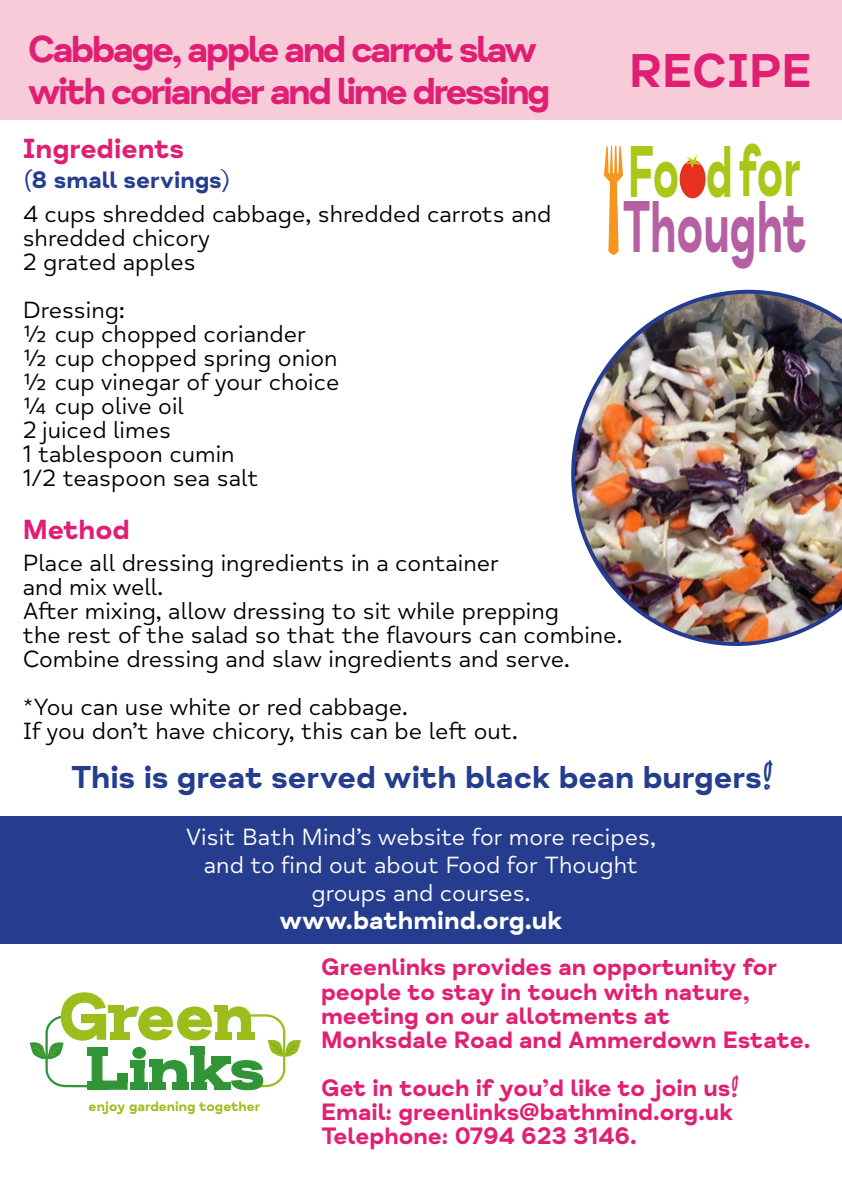
<style>
.page{position:relative;width:842px;height:1191px;background:#fff}
.page>*{position:absolute;margin:0;border:0;box-sizing:border-box;transform-origin:0 0}
.t1{font:700 74.2px "Mind Meridian";color:#a8c716;scale:.59 1}
.t2{font:700 74.2px "Mind Meridian";letter-spacing:-.005em;color:#b460a2;scale:.59 1}
.t3{font:700 66.8px "Mind Meridian";color:#9dbd1d}
.t4{font:700 59.4px "Mind Meridian";color:#319537;scale:1.17 1}
.t5{font:48px "Mind Meridian Display";color:#e01e74}
.t6{font:38px/42px "Mind Meridian Display";letter-spacing:-.07em;color:#e01e74}
.t7{font:32px "Mind Meridian Display";color:#253d8f}
.t8{font:28px "Mind Meridian Display";color:#e01e74}
.t9{font:26px "Mind Meridian Display";color:#fff}
.t10{font:24px/24px "Mind Meridian";color:#000}
.t11{font:24px/24px "Mind Meridian Display";color:#e12074}
.t12{font:24px/28px "Mind Meridian";color:#fff;text-align:center}
.t13{font:24px "Mind Meridian Display";color:#253d8f}
.t14{font:700 13.8px "Mind Meridian";color:#9dbd1d}
</style>
<div class="page">
<div style="left:0;top:816px;width:842px;height:128px;background:#263d8f"></div>
<div style="left:0;top:0;width:842px;height:119px;background:#f8cbd9"></div>
<div style="left:680px;top:160px;width:26px;height:38px;background:#e63121;border-radius:50%"></div>
<svg style="left:685px;top:155px;width:16px;height:13px"></svg>
<svg style="left:604px;top:146px;width:19px;height:109px"></svg>
<img style="left:571px;top:289px;width:271px;height:357px">
<svg style="left:30px;top:992px;width:271px;height:98px"></svg>
<h3 class="t6" style="left:28px;top:31px;width:524px">Cabbage, apple and carrot slaw with coriander and lime dressing</h3>
<p class="t8" style="left:23px;top:132px;width:163px">Ingredients</p>
<p class="t13" style="left:23px;top:165px;width:209px">(8 small servings)</p>
<p class="t10" style="left:23px;top:202px;width:530px">4 cups shredded cabbage, shredded carrots and shredded chicory<br>2 grated apples</p>
<p class="t10" style="left:23px;top:298px;width:318px">Dressing:<br>½ cup chopped coriander<br>½ cup chopped spring onion ½ cup vinegar of your choice ¼ cup olive oil<br>2 juiced limes<br>1 tablespoon cumin<br>1/2 teaspoon sea salt</p>
<p class="t8" style="left:23px;top:513px;width:109px">Method</p>
<p class="t10" style="left:23px;top:551px;width:601px">Place all dressing ingredients in a container<br>and mix well.<br>After mixing, allow dressing to sit while prepping<br>the rest of the salad so that the flavours can combine.<br>Combine dressing and slaw ingredients and serve.</p>
<p class="t10" style="left:23px;top:695px;width:497px">*You can use white or red cabbage.<br>If you don’t have chicory, this can be left out.</p>
<h3 class="t7" style="left:71px;top:758px;width:704px">This is great served with black bean burgers!</h3>
<p class="t12" style="left:186px;top:823px;width:472px">Visit Bath Mind’s website for more recipes, and to find out about Food for Thought groups and courses.</p>
<p class="t9" style="left:279px;top:905px;width:284px">www.bathmind.org.uk</p>
<h3 class="t5" style="left:629px;top:42px;width:184px">RECIPE</h3>
<h1 class="t1" style="left:628px;top:127px;width:295px">Foodfor</h1>
<h1 class="t2" style="left:622px;top:183px;width:314px">Thought</h1>
<h2 class="t3" style="left:58px;top:976px;width:198px">Green</h2>
<h3 class="t4" style="left:87px;top:1033px;width:154px">Links</h3>
<p class="t14" style="left:89px;top:1098px;width:173px">enjoy gardening together</p>
<p class="t11" style="left:321px;top:957px;width:491px">Greenlinks provides an opportunity for people to stay in touch with nature, meeting on our allotments at<br>Monksdale Road and Ammerdown Estate.</p>
<p class="t11" style="left:321px;top:1077px;width:419px">Get in touch if you’d like to join us!<br>Email: greenlinks@bathmind.org.uk<br>Telephone: 0794 623 3146.</p>
</div>
